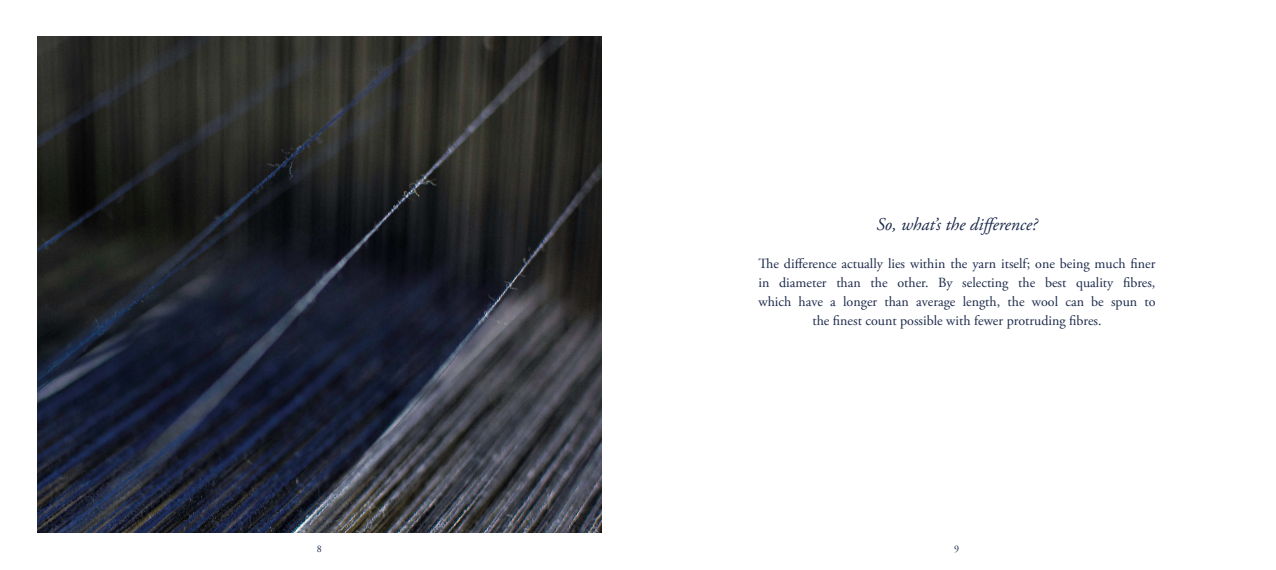
<style>
.page{position:relative;width:1276px;height:570px;background:#fff}
.page>*{position:absolute;margin:0;border:0;box-sizing:border-box;transform-origin:0 0}
.t1{font:italic 18px "Adobe Garamond Pro";color:#1b294a}
.t2{font:14px/19px "Adobe Garamond Pro";color:#1b294a;text-align:center}
.t3{font:10px "Adobe Garamond Pro";color:#1b294a}
</style>
<div class="page">
<img style="left:37px;top:36px;width:565px;height:497px">
<p class="t1" style="left:876px;top:213px;width:162px">So, what’s the difference?</p>
<p class="t2" style="left:758px;top:254px;width:398px">The difference actually lies within the yarn itself; one being much finer in diameter than the other. By selecting the best quality fibres, which have a longer than average length, the wool can be spun to the finest count possible with fewer protruding fibres.</p>
<p class="t3" style="left:317px;top:542px;width:6px">8</p>
<p class="t3" style="left:954px;top:542px;width:6px">9</p>
</div>
